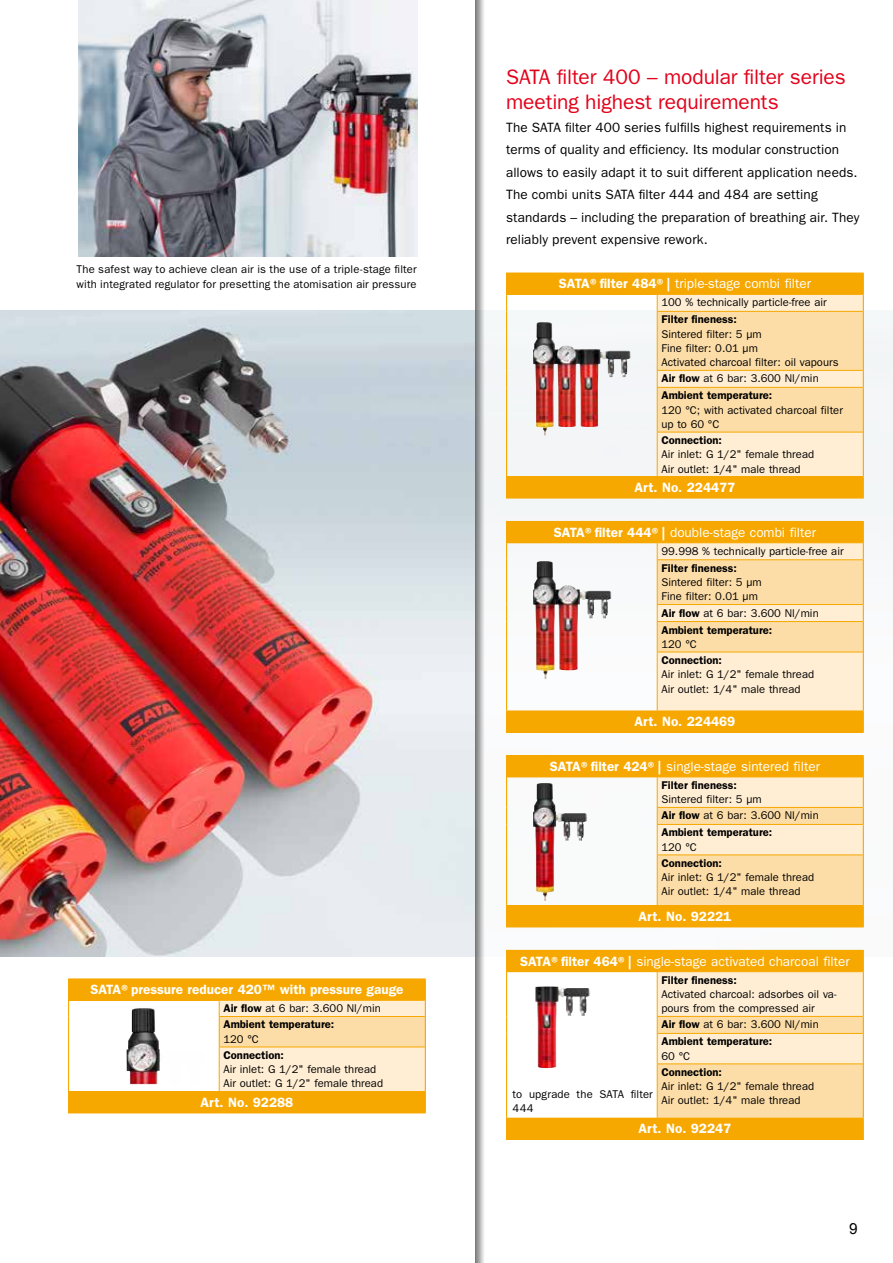
<style>
.page{position:relative;width:893px;height:1263px;background:#fff}
.page>*{position:absolute;margin:0;border:0;box-sizing:border-box;transform-origin:0 0}
.t1{font:21px/25.5px "ITC Franklin Gothic Std";letter-spacing:-.005em;color:#e2001a}
.t2{font:15.3px "Arial";color:#000}
.t3{font:13.5px/22.5px "ITC Franklin Gothic Std";letter-spacing:.01em;color:#000}
.t4{font:13.5px "ITC Franklin Gothic Std";color:#fff}
.t5{font:600 13.5px "ITC Franklin Gothic Std";color:#fff}
.t6{font:11.25px/14.2px "ITC Franklin Gothic Std";color:#000}
.t7{font:600 11.25px/17px "ITC Franklin Gothic Std";color:#000}
.t8{font:11.25px/14.2px "ITC Franklin Gothic Std";letter-spacing:.02em;color:#000}
.s1{font-weight:400}
.s2{font-weight:600}
</style>
<div class="page">
<img style="left:0;top:310px;width:464px;height:647px">
<div style="left:464px;top:0;width:429px;height:1263px;background:#000;opacity:.8"></div>
<div style="left:507px;top:273px;width:356px;height:21px;background:#f7a800"></div>
<div style="left:507px;top:477px;width:356px;height:21px;background:#f7a800"></div>
<hr style="left:506px;top:476px;width:151px;height:1px;background:#f7a800">
<hr style="left:506px;top:498px;width:151px;height:1px;background:#f7a800">
<hr style="left:657px;top:498px;width:207px;height:1px;background:#f7a800">
<svg style="left:506px;top:477px;width:1px;height:21px"></svg>
<hr style="left:507px;top:294px;width:150px;height:1px;background:#f7a800">
<hr style="left:506px;top:273px;width:151px;height:1px;background:#f7a800">
<hr style="left:657px;top:273px;width:207px;height:1px;background:#f7a800">
<svg style="left:506px;top:274px;width:1px;height:37px"></svg>
<hr style="left:506px;top:311px;width:1px;height:59px;background:#f7a800">
<svg style="left:506px;top:370px;width:1px;height:17px"></svg>
<hr style="left:506px;top:387px;width:1px;height:45px;background:#f7a800">
<hr style="left:506px;top:432px;width:1px;height:44px;background:#f7a800">
<svg style="left:657px;top:274px;width:207px;height:224px"></svg>
<hr style="left:863px;top:387px;width:1px;height:45px;background:#f7a800">
<hr style="left:863px;top:432px;width:1px;height:44px;background:#f7a800">
<img style="left:533px;top:322px;width:76px;height:113px">
<div style="left:507px;top:521px;width:356px;height:22px;background:#f7a800"></div>
<div style="left:507px;top:711px;width:356px;height:21px;background:#f7a800"></div>
<hr style="left:506px;top:732px;width:151px;height:1px;background:#f7a800">
<hr style="left:657px;top:732px;width:207px;height:1px;background:#f7a800">
<svg style="left:506px;top:711px;width:1px;height:21px"></svg>
<hr style="left:506px;top:521px;width:151px;height:1px;background:#f7a800">
<hr style="left:657px;top:521px;width:207px;height:1px;background:#f7a800">
<svg style="left:506px;top:522px;width:1px;height:38px"></svg>
<hr style="left:506px;top:560px;width:1px;height:44px;background:#f7a800">
<svg style="left:506px;top:604px;width:1px;height:17px"></svg>
<hr style="left:506px;top:621px;width:1px;height:31px;background:#f7a800">
<hr style="left:506px;top:652px;width:1px;height:59px;background:#f7a800">
<svg style="left:657px;top:522px;width:207px;height:210px"></svg>
<hr style="left:863px;top:621px;width:1px;height:31px;background:#f7a800">
<hr style="left:863px;top:652px;width:1px;height:59px;background:#f7a800">
<img style="left:533px;top:561px;width:60px;height:118px">
<div style="left:507px;top:756px;width:356px;height:21px;background:#f7a800"></div>
<div style="left:507px;top:906px;width:356px;height:21px;background:#f7a800"></div>
<hr style="left:506px;top:905px;width:151px;height:1px;background:#f7a800">
<hr style="left:506px;top:926px;width:151px;height:1px;background:#f7a800">
<hr style="left:657px;top:926px;width:207px;height:1px;background:#f7a800">
<svg style="left:506px;top:906px;width:1px;height:20px"></svg>
<hr style="left:506px;top:755px;width:151px;height:1px;background:#f7a800">
<svg style="left:506px;top:756px;width:1px;height:21px"></svg>
<hr style="left:657px;top:755px;width:207px;height:1px;background:#f7a800">
<hr style="left:506px;top:777px;width:1px;height:30px;background:#f7a800">
<svg style="left:506px;top:807px;width:1px;height:17px"></svg>
<hr style="left:506px;top:824px;width:1px;height:31px;background:#f7a800">
<hr style="left:506px;top:855px;width:1px;height:50px;background:#f7a800">
<svg style="left:657px;top:756px;width:207px;height:170px"></svg>
<hr style="left:863px;top:824px;width:1px;height:31px;background:#f7a800">
<hr style="left:863px;top:855px;width:1px;height:50px;background:#f7a800">
<img style="left:533px;top:783px;width:45px;height:118px">
<div style="left:507px;top:950px;width:356px;height:22px;background:#f7a800"></div>
<div style="left:507px;top:1118px;width:356px;height:21px;background:#f7a800"></div>
<hr style="left:506px;top:1139px;width:151px;height:1px;background:#f7a800">
<hr style="left:657px;top:1139px;width:207px;height:1px;background:#f7a800">
<svg style="left:506px;top:1118px;width:1px;height:21px"></svg>
<hr style="left:506px;top:950px;width:151px;height:1px;background:#f7a800">
<svg style="left:506px;top:951px;width:1px;height:21px"></svg>
<hr style="left:657px;top:950px;width:207px;height:1px;background:#f7a800">
<hr style="left:506px;top:972px;width:1px;height:44px;background:#f7a800">
<svg style="left:506px;top:1016px;width:1px;height:17px"></svg>
<hr style="left:506px;top:1033px;width:1px;height:31px;background:#f7a800">
<hr style="left:506px;top:1064px;width:1px;height:54px;background:#f7a800">
<svg style="left:657px;top:951px;width:207px;height:188px"></svg>
<hr style="left:863px;top:1033px;width:1px;height:31px;background:#f7a800">
<hr style="left:863px;top:1064px;width:1px;height:54px;background:#f7a800">
<img style="left:535px;top:986px;width:54px;height:82px">
<div style="left:69px;top:979px;width:356px;height:21px;background:#f7a800"></div>
<div style="left:69px;top:1092px;width:356px;height:21px;background:#f7a800"></div>
<hr style="left:68px;top:1091px;width:151px;height:1px;background:#f7a800">
<hr style="left:68px;top:1112px;width:151px;height:1px;background:#f7a800">
<hr style="left:219px;top:1112px;width:207px;height:1px;background:#f7a800">
<svg style="left:68px;top:1092px;width:1px;height:20px"></svg>
<hr style="left:69px;top:1000px;width:150px;height:1px;background:#f7a800">
<hr style="left:68px;top:978px;width:151px;height:1px;background:#f7a800">
<hr style="left:219px;top:978px;width:207px;height:1px;background:#f7a800">
<svg style="left:219px;top:979px;width:207px;height:133px"></svg>
<svg style="left:68px;top:979px;width:1px;height:37px"></svg>
<hr style="left:68px;top:1016px;width:1px;height:31px;background:#f7a800">
<hr style="left:68px;top:1047px;width:1px;height:44px;background:#f7a800">
<hr style="left:425px;top:1016px;width:1px;height:31px;background:#f7a800">
<hr style="left:425px;top:1047px;width:1px;height:44px;background:#f7a800">
<img style="left:127px;top:1008px;width:33px;height:76px">
<img style="left:79px;top:0;width:339px;height:257px">
<p class="t6" style="left:77px;top:262px;width:342px">The safest way to achieve clean air is the use of a triple-stage filter with integrated regulator for presetting the atomisation air pressure</p>
<p class="t5" style="left:90px;top:982px;width:315px">SATA®pressure reducer 420™ with pressure gauge</p>
<p class="t7" style="left:223px;top:1000px;width:159px;line-height:16.2px">Air flow <span class="s1">at 6 bar: 3.600 Nl/min<br></span>Ambient temperature:</p>
<p class="t6" style="left:223px;top:1032px;width:37px">120 °C</p>
<p class="t7" style="left:223px;top:1047px;width:62px">Connection:</p>
<p class="t6" style="left:223px;top:1062px;width:161px">Air inlet: G 1/2" female thread<br>Air outlet: G 1/2" female thread</p>
<p class="t5" style="left:201px;top:1094px;width:94px">Art. No. 92288</p>
<h1 class="t1" style="left:506px;top:64px;width:341px">SATA filter 400 – modular filter series meeting highest requirements</h1>
<p class="t3" style="left:506px;top:116px;width:355px">The SATA filter 400 series fulfills highest requirements in terms of quality and efficiency. Its modular construction allows to easily adapt it to suit different application needs.<br>The combi units SATA filter 444 and 484 are setting standards – including the preparation of breathing air. They reliably prevent expensive rework.</p>
<p class="t4" style="left:559px;top:276px;width:254px"><span class="s2">SATA®filter 484®|</span> triple-stage combi filter</p>
<p class="t6" style="left:661px;top:295px;width:167px">100 % technically particle-free air</p>
<p class="t7" style="left:661px;top:311px;width:77px">Filter fineness:</p>
<p class="t6" style="left:661px;top:327px;width:179px">Sintered filter: 5 µm<br>Fine filter: 0.01 µm<br>Activated charcoal filter: oil vapours</p>
<p class="t7" style="left:661px;top:370px;width:159px">Air flow <span class="s1">at 6 bar: 3.600 Nl/min<br></span>Ambient temperature:</p>
<p class="t6" style="left:661px;top:403px;width:183px">120 °C; with activated charcoal filter up to 60 °C</p>
<p class="t7" style="left:661px;top:432px;width:62px">Connection:</p>
<p class="t6" style="left:661px;top:447px;width:154px">Air inlet: G 1/2" female thread<br>Air outlet: 1/4" male thread</p>
<p class="t5" style="left:634px;top:479px;width:102px">Art. No. 224477</p>
<p class="t4" style="left:554px;top:524px;width:264px"><span class="s2">SATA®filter 444®|</span> double-stage combi filter</p>
<p class="t6" style="left:661px;top:544px;width:184px">99.998 % technically particle-free air</p>
<p class="t7" style="left:661px;top:559px;width:77px">Filter fineness:</p>
<p class="t6" style="left:661px;top:575px;width:102px">Sintered filter: 5 µm<br>Fine filter: 0.01 µm</p>
<p class="t7" style="left:661px;top:604px;width:159px">Air flow <span class="s1">at 6 bar: 3.600 Nl/min<br></span>Ambient temperature:</p>
<p class="t6" style="left:661px;top:637px;width:37px">120 °C</p>
<p class="t7" style="left:661px;top:652px;width:62px">Connection:</p>
<p class="t6" style="left:661px;top:667px;width:154px">Air inlet: G 1/2" female thread<br>Air outlet: 1/4" male thread</p>
<p class="t5" style="left:634px;top:714px;width:102px">Art. No. 224469</p>
<p class="t4" style="left:550px;top:759px;width:272px"><span class="s2">SATA®filter 424®|</span> single-stage sintered filter</p>
<p class="t7" style="left:661px;top:776px;width:77px">Filter fineness:</p>
<p class="t6" style="left:661px;top:791px;width:159px;line-height:16.6px">Sintered filter: 5 µm<br><span class="s2">Air flow</span> at 6 bar: 3.600 Nl/min<br><span class="s2">Ambient temperature:</span></p>
<p class="t6" style="left:661px;top:840px;width:37px">120 °C</p>
<p class="t7" style="left:661px;top:854px;width:62px">Connection:</p>
<p class="t6" style="left:661px;top:870px;width:154px">Air inlet: G 1/2" female thread<br>Air outlet: 1/4" male thread</p>
<p class="t5" style="left:639px;top:908px;width:94px">Art. No. 92221</p>
<p class="t4" style="left:520px;top:953px;width:331px"><span class="s2">SATA®filter 464®|</span> single-stage activated charcoal filter</p>
<p class="t7" style="left:661px;top:971px;width:77px">Filter fineness:</p>
<p class="t6" style="left:661px;top:987px;width:177px">Activated charcoal: adsorbes oil va&shy;pours from the compressed air</p>
<p class="t7" style="left:661px;top:1016px;width:159px">Air flow <span class="s1">at 6 bar: 3.600 Nl/min<br></span>Ambient temperature:</p>
<p class="t6" style="left:661px;top:1049px;width:30px">60 °C</p>
<p class="t7" style="left:661px;top:1063px;width:62px">Connection:</p>
<p class="t6" style="left:661px;top:1079px;width:154px">Air inlet: G 1/2" female thread<br>Air outlet: 1/4" male thread</p>
<p class="t5" style="left:639px;top:1121px;width:94px">Art. No. 92247</p>
<p class="t8" style="left:513px;top:1087px;width:142px">to upgrade the SATA filter<br>444</p>
<h2 class="t2" style="left:849px;top:1219px;width:10px">9</h2>
</div>
